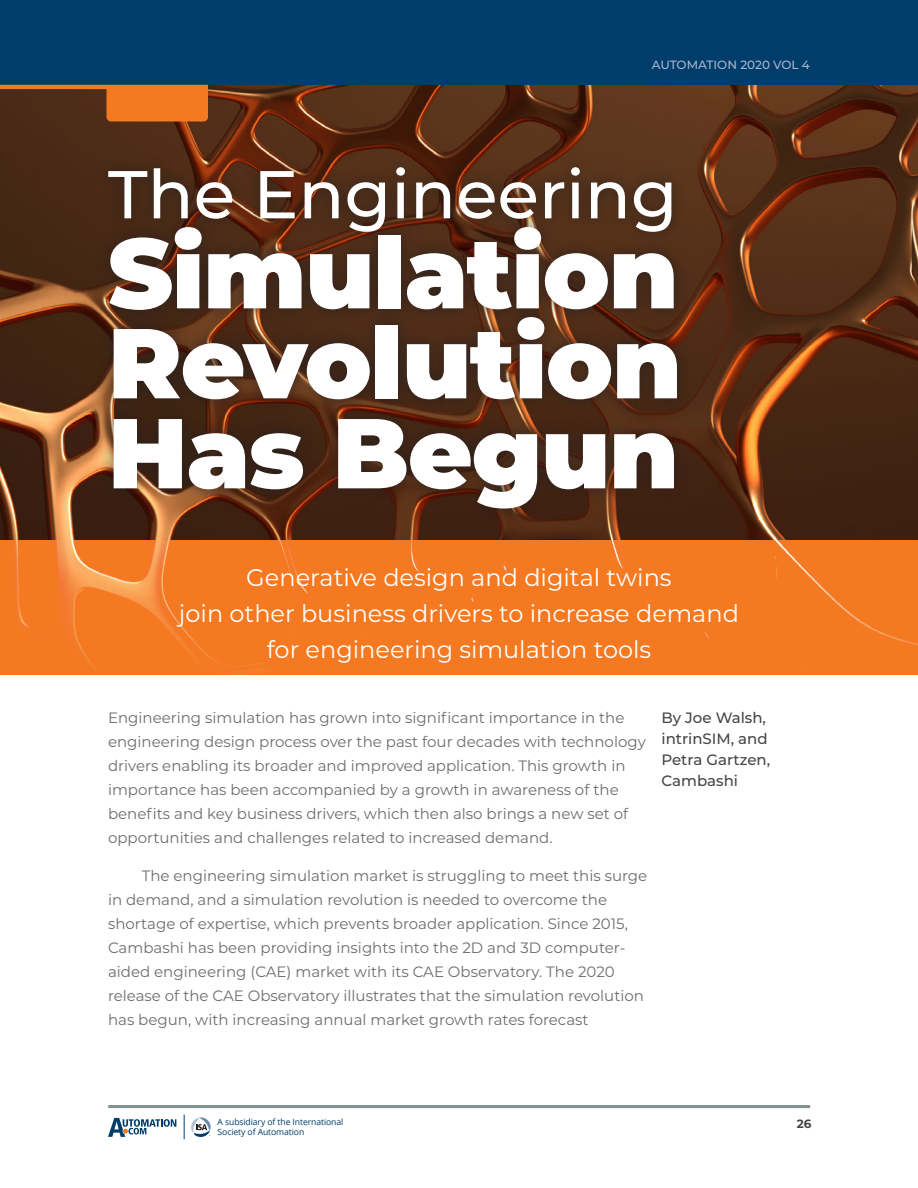
<style>
.page{position:relative;width:918px;height:1188px;background:#fff}
.page>*{position:absolute;margin:0;border:0;box-sizing:border-box;transform-origin:0 0}
.t1{font:900 99px/90px "Montserrat";letter-spacing:-.01em;color:#fff;text-align:justify}
.t2{font:500 67.5px "Montserrat";color:#fff}
.Deck{font:24px/36px "Montserrat";color:#fff;text-align:center}
.text{font:15px/24px "Montserrat";color:#6c6d70}
.no_indent_text{font:15px/24px "Montserrat";color:#6c6d70}
.Author{font:500 15px/21px "Montserrat";color:#454647}
.t3{font:500 12px "Montserrat";letter-spacing:-.005em;color:#a8b6cd}
.t4{font:700 12px "Montserrat";color:#454647}
.t5{font:8.55px "Open Sans";letter-spacing:-.01em;color:#003d6a}
</style>
<div class="page">
<hr style="left:108px;top:1105px;width:702px;height:3px;background:#7e9091">
<svg style="left:108px;top:1118px;width:68px;height:19px"></svg>
<svg style="left:184px;top:1115px;width:27px;height:24px"></svg>
<img style="left:0;top:85px;width:918px;height:455px">
<div style="left:0;top:0;width:918px;height:85px;background:#003d6a"></div>
<svg style="left:0;top:85px;width:208px;height:37px;background:#a6551c"></svg>
<div style="left:95px;top:154px;width:597px;height:369px;background:#231f20;opacity:.75"></div>
<div style="left:0;top:540px;width:918px;height:135px;background:#f47921"></div>
<p class="t3" style="left:652px;top:57px;width:160px">AUTOMATION 2020 VOL 4</p>
<p class="t2" style="left:108px;top:147px;width:571px">The Engineering</p>
<p class="t1" style="left:108px;top:222px;width:575px">Simulation Revolution Has Begun</p>
<p class="Deck" style="left:179px;top:558px;width:562px">Generative design and digital twins<br>join other business drivers to increase demand for engineering simulation tools</p>
<p class="no_indent_text" style="left:108px;top:705px;width:539px">Engineering simulation has grown into significant importance in the engineering design process over the past four decades with technology drivers enabling its broader and improved application. This growth in importance has been accompanied by a growth in awareness of the benefits and key business drivers, which then also brings a new set of opportunities and challenges related to increased demand.</p>
<p class="text" style="left:108px;top:863px;width:541px;text-indent:34px">The engineering simulation market is struggling to meet this surge in demand, and a simulation revolution is needed to overcome the shortage of expertise, which prevents broader application. Since 2015, Cambashi has been providing insights into the 2D and 3D computer&shy;aided engineering (CAE) market with its CAE Observatory. The 2020 release of the CAE Observatory illustrates that the simulation revolution has begun, with increasing annual market growth rates forecast</p>
<p class="Author" style="left:662px;top:707px;width:110px">By Joe Walsh, intrinSIM, and<br>Petra Gartzen,<br>Cambashi</p>
<p class="t5" style="left:218px;top:1116px;width:127px">A subsidiary of the International</p>
<p class="t4" style="left:797px;top:1116px;width:16px">26</p>
<p class="t5" style="left:218px;top:1126px;width:88px">Society of Automation</p>
</div>
